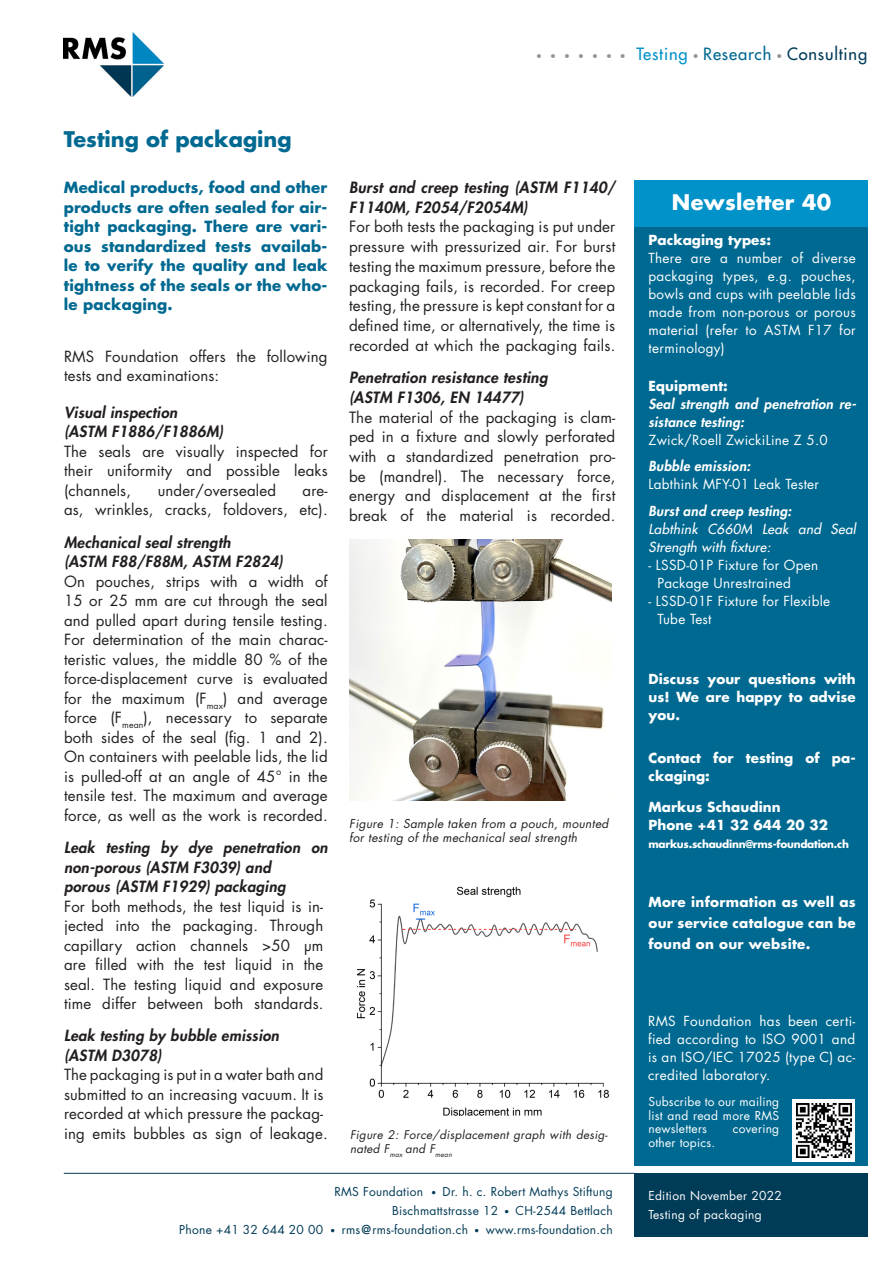
<style>
.page{position:relative;width:893px;height:1263px;background:#fff}
.page>*{position:absolute;margin:0;border:0;box-sizing:border-box;transform-origin:0 0}
.Titel{font:700 21px "Futura Std";color:#006991}
.Headline{font:700 21px "Futura Std";letter-spacing:.015em;color:#fff}
.t1{font:500 16.5px "Futura Std";letter-spacing:.05em;color:#003b57}
.t2{font:15.15px/19.6px "Futura Std";letter-spacing:.01em;color:#231f20;text-align:justify}
.t3{font:italic 800 15.15px/19.6px "Futura Std";letter-spacing:.02em;color:#231f20}
.Text{font:15px/19.5px "Futura Std";letter-spacing:.01em;color:#231f20;text-align:justify}
.t4{font:italic 800 15px/19.5px "Futura Std";letter-spacing:.02em;color:#231f20}
.Text-2{font:700 15px/19.5px "Futura Std";letter-spacing:.01em;color:#006991;text-align:justify}
.Text_Spalte_blau{font:13.5px/18px "Futura Std";letter-spacing:.02em;color:#fff;text-align:justify}
.Text_Spalte_blau-2{font:700 13.5px/18px "Futura Std";letter-spacing:.005em;color:#fff;text-align:justify}
.Text_Spalte_blau-3{font:italic 800 13.5px/18px "Futura Std";letter-spacing:.02em;color:#fff}
.Text_Spalte_blau-4{font:italic 500 13.5px/18px "Futura Std";letter-spacing:.02em;color:#fff}
.t5{font:12px "Futura Std";letter-spacing:.02em;color:#003b57}
.Text_Spalte_blau-5{font:12px/13.5px "Futura Std";letter-spacing:.02em;color:#fff;text-align:justify}
.t6{font:italic 12px/14.4px "Futura Std";letter-spacing:.025em;color:#231f20}
.t7{font:italic 11.7px/14px "Futura Std";letter-spacing:.025em;color:#231f20}
.Text_Spalte_blau-6{font:700 10.5px "Futura Std";letter-spacing:-.025em;color:#fff}
.s1{font-weight:300;font-size:10.5px;color:#939598}
.s2{color:#0092c8}
.s3{color:#006991}
.s4{font-size:9px}
.s5{font-weight:800}
</style>
<div class="page">
<div style="left:634px;top:227px;width:233px;height:939px;background:#006991"></div>
<hr style="left:64px;top:1173px;width:571px;height:1px;background:#003b57">
<div style="left:634px;top:1173px;width:233px;height:63px;background:#003b57"></div>
<div style="left:634px;top:180px;width:233px;height:47px;background:#0092c8"></div>
<img style="left:64px;top:33px;width:100px;height:63px">
<div style="left:792px;top:1099px;width:63px;height:63px;background:#fff"></div>
<img style="left:796px;top:1103px;width:55px;height:55px">
<img style="left:349px;top:539px;width:263px;height:262px">
<img style="left:356px;top:886px;width:254px;height:230px">
<p class="t1" style="left:536px;top:43px;width:333px"><span class="s1">• • • • • • •</span> <span class="s2">Testing</span> <span class="s1">•</span> <span class="s3">Research</span> <span class="s1">•</span> Consulting</p>
<p class="Titel" style="left:64px;top:126px;width:229px">Testing of packaging</p>
<p class="Text-2" style="left:64px;top:178px;width:265px">Medical products, food and other products are often sealed for air&shy;tight packaging. There are vari&shy;ous standardized tests availab&shy;le to verify the quality and leak tightness of the seals or the who&shy;le packaging.</p>
<p class="Text" style="left:64px;top:347px;width:265px">RMS Foundation offers the following tests and examinations:</p>
<p class="t4" style="left:64px;top:403px;width:115px">Visual inspection</p>
<p class="t4" style="left:64px;top:422px;width:161px">(ASTM F1886/F1886M)</p>
<p class="Text" style="left:64px;top:442px;width:265px">The seals are visually inspected for their uniformity and possible leaks (channels,</p>
<p class="Text" style="left:158px;top:481px;width:120px">under/oversealed</p>
<p class="Text" style="left:64px;top:481px;width:265px;text-align:right">are-<br>as, wrinkles, cracks, foldovers, etc).</p>
<p class="t4" style="left:64px;top:533px;width:168px">Mechanical seal strength</p>
<p class="t4" style="left:64px;top:552px;width:220px">(ASTM F88/F88M, ASTM F2824)</p>
<p class="Text" style="left:64px;top:572px;width:265px">On pouches, strips with a width of 15 or 25 mm are cut through the seal and pulled apart during tensile testing.<br>For determination of the main charac&shy;teristic values, the middle 80 % of the force-displacement curve is evaluated for the maximum (F<sub>max</sub>) and average force (F<sub>mean</sub>), necessary to separate both sides of the seal (fig. 1 and 2).</p>
<p class="Text" style="left:64px;top:747px;width:265px">On containers with peelable lids, the lid is pulled-off at an angle of 45° in the tensile test. The maximum and average force, as well as the work is recorded.</p>
<p class="t4" style="left:64px;top:838px;width:265px">Leak testing by dye penetration on non-porous (ASTM F3039) and</p>
<p class="t4" style="left:64px;top:877px;width:223px">porous (ASTM F1929) packaging</p>
<p class="Text" style="left:64px;top:896px;width:261px">For both methods, the test liquid is in&shy;jected into the packaging. Through capillary action channels &gt;50 µm are filled with the test liquid in the seal. The testing liquid and exposure time differ between both standards.</p>
<p class="t4" style="left:64px;top:1026px;width:217px">Leak testing by bubble emission</p>
<p class="t4" style="left:64px;top:1046px;width:99px">(ASTM D3078)</p>
<p class="Text" style="left:64px;top:1065px;width:265px;text-align:left">The packaging is put in a water bath and submitted to an increasing vacuum. It is recorded at which pressure the packag&shy;ing emits bubbles as sign of leakage.</p>
<p class="t3" style="left:349px;top:178px;width:268px">Burst and creep testing (ASTM F1140/<br>F1140M, F2054/F2054M)</p>
<p class="t2" style="left:349px;top:217px;width:268px">For both tests the packaging is put under pressure with pressurized air. For burst testing the maximum pressure, before the packaging fails, is recorded. For creep testing, the pressure is kept constant for a</p>
<p class="t2" style="left:349px;top:316px;width:268px">defined time, or alternatively, the time is recorded at which the packaging fails.</p>
<p class="t3" style="left:349px;top:368px;width:200px">Penetration resistance testing</p>
<p class="t3" style="left:349px;top:388px;width:176px">(ASTM F1306, EN 14477)</p>
<p class="t2" style="left:349px;top:407px;width:268px">The material of the packaging is clam&shy;ped in a fixture and slowly perforated with a standardized penetration pro&shy;be (mandrel). The necessary force, energy and displacement at the first break of the material is recorded.</p>
<p class="t6" style="left:349px;top:817px;width:261px">Figure 1: Sample taken from a pouch, mounted for testing of the mechanical seal strength</p>
<p class="t7" style="left:350px;top:1128px;width:259px">Figure 2: Force/displacement graph with desig&shy;nated F<sub>max</sub> and F<sub>mean</sub></p>
<p class="Headline" style="left:672px;top:189px;width:161px">Newsletter 40</p>
<p class="Text_Spalte_blau-2" style="left:648px;top:231px;width:124px">Packaging types:</p>
<p class="Text_Spalte_blau" style="left:648px;top:250px;width:209px">There are a number of diverse packaging types, e.g. pouches, bowls and cups with peelable lids made from non-porous or porous material (refer to ASTM F17 for terminology)</p>
<p class="Text_Spalte_blau-2" style="left:648px;top:377px;width:81px">Equipment:</p>
<p class="Text_Spalte_blau-3" style="left:648px;top:395px;width:209px">Seal strength and penetration re&shy;sistance testing:</p>
<p class="Text_Spalte_blau" style="left:648px;top:431px;width:181px">Zwick/Roell ZwickiLine Z 5.0</p>
<p class="Text_Spalte_blau-3" style="left:648px;top:458px;width:103px">Bubble emission:</p>
<p class="Text_Spalte_blau" style="left:648px;top:476px;width:172px">Labthink MFY-01 Leak Tester</p>
<p class="Text_Spalte_blau-3" style="left:648px;top:502px;width:145px">Burst and creep testing:</p>
<p class="Text_Spalte_blau-4" style="left:648px;top:520px;width:209px">Labthink C660M Leak and Seal<br>Strength with fixture:</p>
<p class="Text_Spalte_blau" style="left:648px;top:556px;width:171px">- LSSD-01P Fixture for Open</p>
<p class="Text_Spalte_blau" style="left:657px;top:574px;width:135px">Package Unrestrained</p>
<p class="Text_Spalte_blau" style="left:648px;top:592px;width:183px">- LSSD-01F Fixture for Flexible</p>
<p class="Text_Spalte_blau" style="left:657px;top:610px;width:56px">Tube Test</p>
<p class="Text_Spalte_blau-2" style="left:648px;top:669px;width:209px">Discuss your questions with us! We are happy to advise you.</p>
<p class="Text_Spalte_blau-2" style="left:648px;top:749px;width:209px">Contact for testing of pa&shy;ckaging:</p>
<p class="Text_Spalte_blau-2" style="left:648px;top:798px;width:134px">Markus Schaudinn</p>
<p class="Text_Spalte_blau-2" style="left:648px;top:816px;width:181px">Phone +41 32 644 20 32</p>
<p class="Text_Spalte_blau-6" style="left:648px;top:837px;width:202px">markus.schaudinn@rms-foundation.ch</p>
<p class="Text_Spalte_blau-2" style="left:648px;top:891px;width:209px;line-height:21px">More information as well as our service catalogue can be found on our website.</p>
<p class="Text_Spalte_blau" style="left:648px;top:1012px;width:209px">RMS Foundation has been certi&shy;fied according to ISO 9001 and is an ISO/IEC 17025 (type C) ac&shy;credited laboratory.</p>
<p class="Text_Spalte_blau-5" style="left:648px;top:1095px;width:132px">Subscribe to our mailing list and read more RMS newsletters</p>
<p class="Text_Spalte_blau-5" style="left:733px;top:1122px;width:48px">covering</p>
<p class="Text_Spalte_blau-5" style="left:648px;top:1136px;width:68px">other topics.</p>
<p class="t5" style="left:334px;top:1184px;width:280px">RMS Foundation <span class="s4">•</span> Dr. h. c. Robert Mathys Stiftung</p>
<p class="t5" style="left:392px;top:1203px;width:222px">Bischmattstrasse 12 <span class="s4">•</span> CH-2544 Bettlach</p>
<p class="t5" style="left:179px;top:1221px;width:435px">Phone +41 32 644 20 00 <span class="s4">•</span> rms<span class="s5">@</span>rms-foundation.ch <span class="s4">•</span> www.rms-foundation.ch</p>
<p class="Text_Spalte_blau-5" style="left:648px;top:1189px;width:135px">Edition November 2022</p>
<p class="Text_Spalte_blau-5" style="left:648px;top:1208px;width:115px">Testing of packaging</p>
</div>
